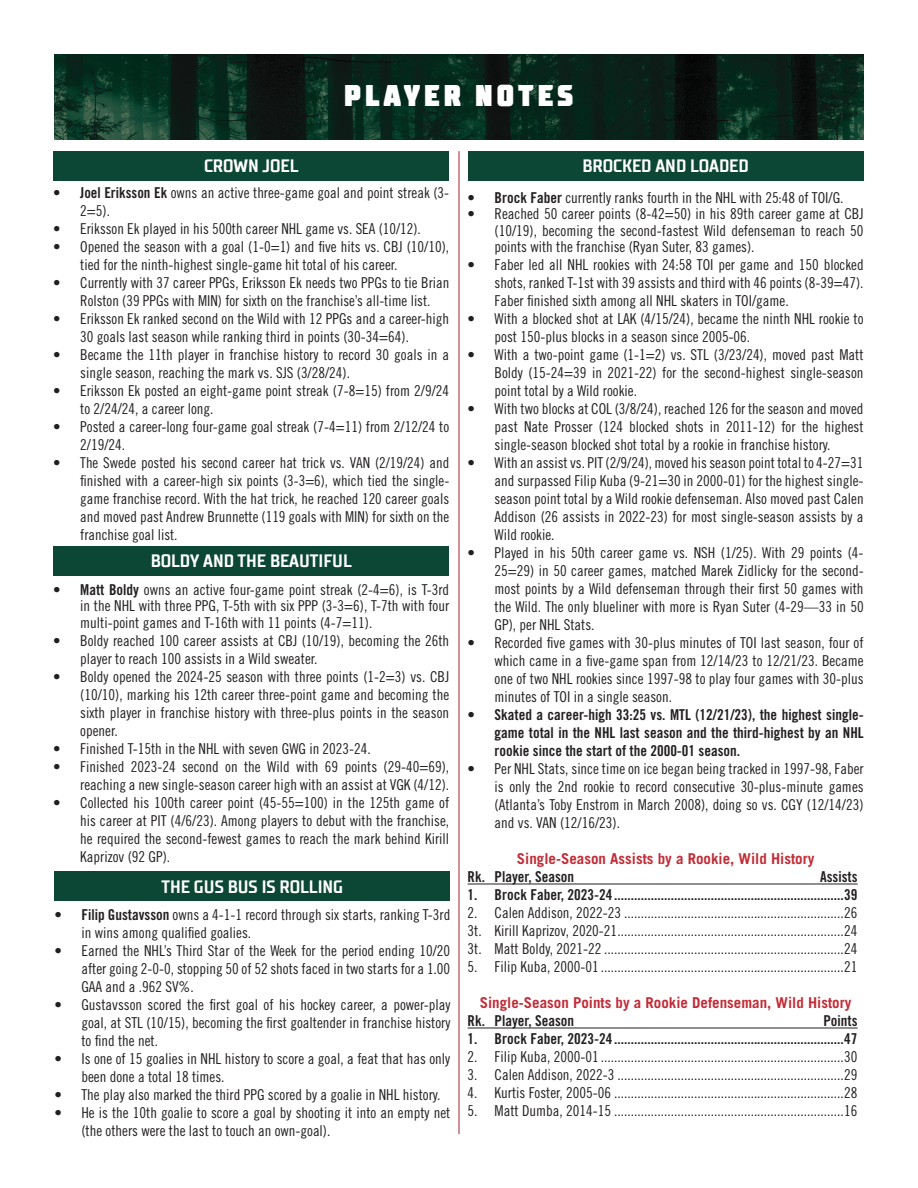
<style>
.page{position:relative;width:918px;height:1188px;background:#fff}
.page>*{position:absolute;margin:0;border:0;box-sizing:border-box;transform-origin:0 0}
.t1{font:900 30px "TT Supermolot Condensed";letter-spacing:.11em;color:#fff}
.Big_Player_Stat_Box{font:700 18px "TT Supermolot Condensed";color:#fff}
.t2{font:15px/18px "Trade Gothic LT Std Cn 18";color:#231f20;text-align:justify}
.t3{font:15px/18px "Trade Gothic LT Std Bd Cn 20";color:#231f20;text-align:justify}
.t4{font:700 15px "Trade Gothic LT Std";color:#c12c37}
.s1{font-family:"Trade Gothic LT Std Bd Cn 20"}
</style>
<div class="page">
<hr style="left:459px;top:151px;width:1px;height:983px;background:#aa1e2d">
<img style="left:54px;top:54px;width:810px;height:86px">
<div style="left:53px;top:151px;width:396px;height:29px;background:#0c4634"></div>
<div style="left:53px;top:546px;width:396px;height:30px;background:#0c4634"></div>
<div style="left:468px;top:151px;width:396px;height:29px;background:#0c4634"></div>
<hr style="left:468px;top:884px;width:390px;height:1px;background:#231f20">
<hr style="left:468px;top:1028px;width:390px;height:1px;background:#231f20">
<div style="left:54px;top:872px;width:396px;height:29px;background:#0c4634"></div>
<h1 class="t1" style="left:344px;top:78px;width:232px">PLAYER NOTES</h1>
<p class="Big_Player_Stat_Box" style="left:204px;top:155px;width:96px">CROWN JOEL</p>
<p class="t2" style="left:80px;top:183px;width:371px;text-indent:-27px"><span class="s1">• Joel Eriksson Ek</span> owns an active three-game goal and point streak (3-<br>2=5).</p>
<p class="t2" style="left:53px;top:219px;width:369px">• Eriksson Ek played in his 500th career NHL game vs. SEA (10/12).</p>
<p class="t2" style="left:80px;top:237px;width:371px;text-indent:-27px">• Opened the season with a goal (1-0=1) and five hits vs. CBJ (10/10), tied for the ninth-highest single-game hit total of his career.</p>
<p class="t2" style="left:53px;top:273px;width:398px;text-align:center">• Currently with 37 career PPGs, Eriksson Ek needs two PPGs to tie Brian<br>Rolston (39 PPGs with MIN) for sixth on the franchise’s all-time list.</p>
<p class="t2" style="left:80px;top:309px;width:371px;text-indent:-27px">• Eriksson Ek ranked second on the Wild with 12 PPGs and a career-high<br>30 goals last season while ranking third in points (30-34=64).</p>
<p class="t2" style="left:80px;top:345px;width:371px;text-indent:-27px">• Became the 11th player in franchise history to record 30 goals in a single season, reaching the mark vs. SJS (3/28/24).</p>
<p class="t2" style="left:80px;top:381px;width:371px;text-indent:-27px">• Eriksson Ek posted an eight-game point streak (7-8=15) from 2/9/24 to 2/24/24, a career long.</p>
<p class="t2" style="left:80px;top:417px;width:371px;text-indent:-27px">• Posted a career-long four-game goal streak (7-4=11) from 2/12/24 to<br>2/19/24.</p>
<p class="t2" style="left:80px;top:453px;width:371px;text-indent:-27px">• The Swede posted his second career hat trick vs. VAN (2/19/24) and finished with a career-high six points (3-3=6), which tied the single&shy;game franchise record. With the hat trick, he reached 120 career goals and moved past Andrew Brunnette (119 goals with MIN) for sixth on the franchise goal list.</p>
<p class="Big_Player_Stat_Box" style="left:151px;top:551px;width:203px">BOLDY AND THE BEAUTIFUL</p>
<p class="t2" style="left:80px;top:581px;width:370px;line-height:16.5px;text-indent:-27px"><span class="s1">• Matt Boldy</span> owns an active four-game point streak (2-4=6), is T-3rd in the NHL with three PPG, T-5th with six PPP (3-3=6), T-7th with four multi-point games and T-16th with 11 points (4-7=11).</p>
<p class="t2" style="left:80px;top:631px;width:371px;text-indent:-27px">• Boldy reached 100 career assists at CBJ (10/19), becoming the 26th player to reach 100 assists in a Wild sweater.</p>
<p class="t2" style="left:80px;top:667px;width:371px;text-indent:-27px">• Boldy opened the 2024-25 season with three points (1-2=3) vs. CBJ (10/10), marking his 12th career three-point game and becoming the sixth player in franchise history with three-plus points in the season opener.</p>
<p class="t2" style="left:53px;top:739px;width:319px">• Finished T-15th in the NHL with seven GWG in 2023-24.</p>
<p class="t2" style="left:53px;top:757px;width:398px;text-align:right">• Finished 2023-24 second on the Wild with 69 points (29-40=69), reaching a new single-season career high with an assist at VGK (4/12).</p>
<p class="t2" style="left:80px;top:793px;width:371px;text-indent:-27px">• Collected his 100th career point (45-55=100) in the 125th game of his career at PIT (4/6/23). Among players to debut with the franchise, he required the second-fewest games to reach the mark behind Kirill Kaprizov (92 GP).</p>
<p class="Big_Player_Stat_Box" style="left:162px;top:876px;width:183px">THE GUS BUS IS ROLLING</p>
<p class="t2" style="left:81px;top:906px;width:371px;text-indent:-27px"><span class="s1">• Filip Gustavsson</span> owns a 4-1-1 record through six starts, ranking T-3rd in wins among qualified goalies.</p>
<p class="t2" style="left:81px;top:942px;width:370px;text-indent:-27px">• Earned the NHL’s Third Star of the Week for the period ending 10/20 after going 2-0-0, stopping 50 of 52 shots faced in two starts for a 1.00<br>GAA and a .962 SV%.</p>
<p class="t2" style="left:81px;top:996px;width:371px;text-indent:-27px">• Gustavsson scored the first goal of his hockey career, a power-play goal, at STL (10/15), becoming the first goaltender in franchise history to find the net.</p>
<p class="t2" style="left:81px;top:1050px;width:370px;text-indent:-27px">• Is one of 15 goalies in NHL history to score a goal, a feat that has only been done a total 18 times.</p>
<p class="t2" style="left:54px;top:1086px;width:388px">• The play also marked the third PPG scored by a goalie in NHL history.</p>
<p class="t2" style="left:81px;top:1104px;width:371px;text-indent:-27px">• He is the 10th goalie to score a goal by shooting it into an empty net (the others were the last to touch an own-goal).</p>
<p class="Big_Player_Stat_Box" style="left:583px;top:155px;width:168px">BROCKED AND LOADED</p>
<p class="t2" style="left:468px;top:188px;width:378px"><span class="s1">• Brock Faber</span> currently ranks fourth in the NHL with 25:48 of TOI/G.</p>
<p class="t2" style="left:495px;top:205px;width:371px;line-height:16.5px;text-indent:-27px">• Reached 50 career points (8-42=50) in his 89th career game at CBJ (10/19), becoming the second-fastest Wild defenseman to reach 50 points with the franchise (Ryan Suter, 83 games).</p>
<p class="t2" style="left:495px;top:256px;width:371px;text-indent:-27px">• Faber led all NHL rookies with 24:58 TOI per game and 150 blocked shots, ranked T-1st with 39 assists and third with 46 points (8-39=47).<br>Faber finished sixth among all NHL skaters in TOI/game.</p>
<p class="t2" style="left:495px;top:310px;width:371px;text-indent:-27px">• With a blocked shot at LAK (4/15/24), became the ninth NHL rookie to post 150-plus blocks in a season since 2005-06.</p>
<p class="t2" style="left:495px;top:346px;width:371px;text-indent:-27px">• With a two-point game (1-1=2) vs. STL (3/23/24), moved past Matt Boldy (15-24=39 in 2021-22) for the second-highest single-season point total by a Wild rookie.</p>
<p class="t2" style="left:495px;top:400px;width:371px;text-indent:-27px">• With two blocks at COL (3/8/24), reached 126 for the season and moved past Nate Prosser (124 blocked shots in 2011-12) for the highest single-season blocked shot total by a rookie in franchise history.</p>
<p class="t2" style="left:495px;top:454px;width:371px;text-indent:-27px">• With an assist vs. PIT (2/9/24), moved his season point total to 4-27=31 and surpassed Filip Kuba (9-21=30 in 2000-01) for the highest single&shy;season point total by a Wild rookie defenseman. Also moved past Calen Addison (26 assists in 2022-23) for most single-season assists by a Wild rookie.</p>
<p class="t2" style="left:495px;top:544px;width:371px;text-indent:-27px">• Played in his 50th career game vs. NSH (1/25). With 29 points (4- 25=29) in 50 career games, matched Marek Zidlicky for the second&shy;most points by a Wild defenseman through their first 50 games with the Wild. The only blueliner with more is Ryan Suter (4-29—33 in 50<br>GP), per NHL Stats.</p>
<p class="t2" style="left:495px;top:634px;width:371px;text-indent:-27px">• Recorded five games with 30-plus minutes of TOI last season, four of which came in a five-game span from 12/14/23 to 12/21/23. Became one of two NHL rookies since 1997-98 to play four games with 30-plus minutes of TOI in a single season.</p>
<p class="t3" style="left:495px;top:706px;width:371px;text-indent:-27px">• Skated a career-high 33:25 vs. MTL (12/21/23), the highest single&shy;game total in the NHL last season and the third-highest by an NHL rookie since the start of the 2000-01 season.</p>
<p class="t2" style="left:495px;top:760px;width:371px;text-indent:-27px">• Per NHL Stats, since time on ice began being tracked in 1997-98, Faber is only the 2nd rookie to record consecutive 30-plus-minute games (Atlanta’s Toby Enstrom in March 2008), doing so vs. CGY (12/14/23) and vs. VAN (12/16/23).</p>
<p class="t4" style="left:517px;top:850px;width:299px">Single-Season Assists by a Rookie, Wild History</p>
<p class="t3" style="left:468px;top:868px;width:108px">Rk. Player, Season</p>
<p class="t3" style="left:820px;top:868px;width:39px">Assists</p>
<p class="t3" style="left:468px;top:886px;width:392px">1. Brock Faber, 2023-24.....................................................................39</p>
<p class="t2" style="left:468px;top:904px;width:392px">2. Calen Addison, 2022-23 ..................................................................26</p>
<p class="t2" style="left:468px;top:922px;width:392px">3t. Kirill Kaprizov, 2020-21....................................................................24</p>
<p class="t2" style="left:468px;top:940px;width:392px">3t. Matt Boldy, 2021-22 ........................................................................24</p>
<p class="t2" style="left:468px;top:958px;width:392px">5. Filip Kuba, 2000-01 .........................................................................21</p>
<p class="t4" style="left:480px;top:994px;width:373px">Single-Season Points by a Rookie Defenseman, Wild History</p>
<p class="t3" style="left:468px;top:1012px;width:108px">Rk. Player, Season</p>
<p class="t3" style="left:823px;top:1012px;width:36px">Points</p>
<p class="t3" style="left:468px;top:1030px;width:392px">1. Brock Faber, 2023-24.....................................................................47</p>
<p class="t2" style="left:468px;top:1048px;width:392px">2. Filip Kuba, 2000-01 .........................................................................30</p>
<p class="t2" style="left:468px;top:1066px;width:392px">3. Calen Addison, 2022-3 ....................................................................29</p>
<p class="t2" style="left:468px;top:1084px;width:392px">4. Kurtis Foster, 2005-06 .....................................................................28</p>
<p class="t2" style="left:468px;top:1102px;width:392px">5. Matt Dumba, 2014-15 .....................................................................16</p>
</div>
